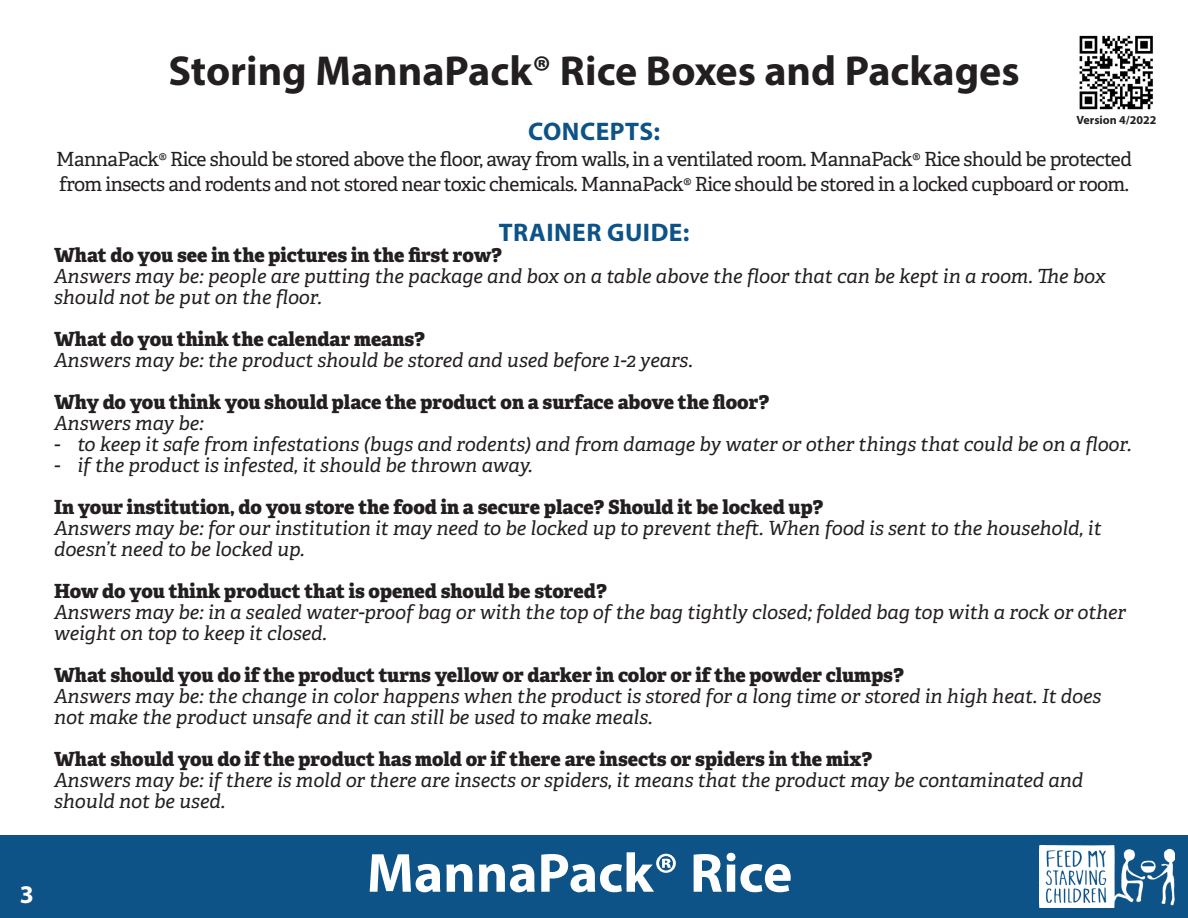
<style>
.page{position:relative;width:1188px;height:918px;background:#fff}
.page>*{position:absolute;margin:0;border:0;box-sizing:border-box;transform-origin:0 0}
.t1{font:700 55.5px "Myriad Pro";color:#fff}
.t2{font:700 42px "Myriad Pro";color:#231f20}
.t3{font:700 25.5px "Myriad Pro";letter-spacing:.02em;color:#0d5387}
.t4{font:700 25.5px "Myriad Pro";color:#fff}
.t5{font:italic 19.5px/21px "Adelle";color:#231f20}
.t6{font:800 19.5px "Adelle";color:#231f20}
.t7{font:19.5px/25.5px "Adelle";letter-spacing:-.03em;color:#231f20}
.t8{font:700 12px "Myriad Pro";color:#231f20}
</style>
<div class="page">
<div style="left:0;top:835px;width:1188px;height:83px;background:#0d5387"></div>
<img style="left:1040px;top:846px;width:134px;height:62px">
<img style="left:1079px;top:35px;width:74px;height:75px">
<p class="t4" style="left:20px;top:878px;width:16px">3</p>
<p class="t2" style="left:168px;top:43px;width:853px">Storing MannaPack® Rice Boxes and Packages</p>
<p class="t3" style="left:528px;top:115px;width:133px">CONCEPTS:</p>
<p class="t7" style="left:56px;top:146px;width:1077px">MannaPack® Rice should be stored above the floor, away from walls, in a ventilated room. MannaPack® Rice should be protected from insects and rodents and not stored near toxic chemicals. MannaPack® Rice should be stored in a locked cupboard or room.</p>
<p class="t3" style="left:499px;top:215px;width:192px">TRAINER GUIDE:</p>
<p class="t6" style="left:54px;top:242px;width:449px">What do you see in the pictures in the first row?</p>
<p class="t5" style="left:54px;top:265px;width:1053px">Answers may be: people are putting the package and box on a table above the floor that can be kept in a room. The box should not be put on the floor.</p>
<p class="t6" style="left:54px;top:326px;width:373px">What do you think the calendar means?</p>
<p class="t5" style="left:54px;top:349px;width:640px">Answers may be: the product should be stored and used before 1-2 years.</p>
<p class="t6" style="left:54px;top:389px;width:717px">Why do you think you should place the product on a surface above the floor?</p>
<p class="t5" style="left:54px;top:412px;width:151px">Answers may be:</p>
<p class="t5" style="left:54px;top:433px;width:1079px">- to keep it safe from infestations (bugs and rodents) and from damage by water or other things that could be on a floor.</p>
<p class="t5" style="left:54px;top:454px;width:480px">- if the product is infested, it should be thrown away.</p>
<p class="t6" style="left:54px;top:494px;width:771px">In your institution, do you store the food in a secure place? Should it be locked up?</p>
<p class="t5" style="left:54px;top:517px;width:1049px">Answers may be: for our institution it may need to be locked up to prevent theft. When food is sent to the household, it doesn’t need to be locked up.</p>
<p class="t6" style="left:54px;top:578px;width:554px">How do you think product that is opened should be stored?</p>
<p class="t5" style="left:54px;top:601px;width:1074px">Answers may be: in a sealed water-proof bag or with the top of the bag tightly closed; folded bag top with a rock or other weight on top to keep it closed.</p>
<p class="t6" style="left:54px;top:662px;width:851px">What should you do if the product turns yellow or darker in color or if the powder clumps?</p>
<p class="t5" style="left:54px;top:685px;width:1049px">Answers may be: the change in color happens when the product is stored for a long time or stored in high heat. It does not make the product unsafe and it can still be used to make meals.</p>
<p class="t6" style="left:54px;top:746px;width:820px">What should you do if the product has mold or if there are insects or spiders in the mix?</p>
<p class="t5" style="left:54px;top:769px;width:1031px">Answers may be: if there is mold or there are insects or spiders, it means that the product may be contaminated and should not be used.</p>
<p class="t8" style="left:1076px;top:112px;width:82px">Version 4/2022</p>
<p class="t1" style="left:367px;top:837px;width:427px">MannaPack® Rice</p>
</div>
